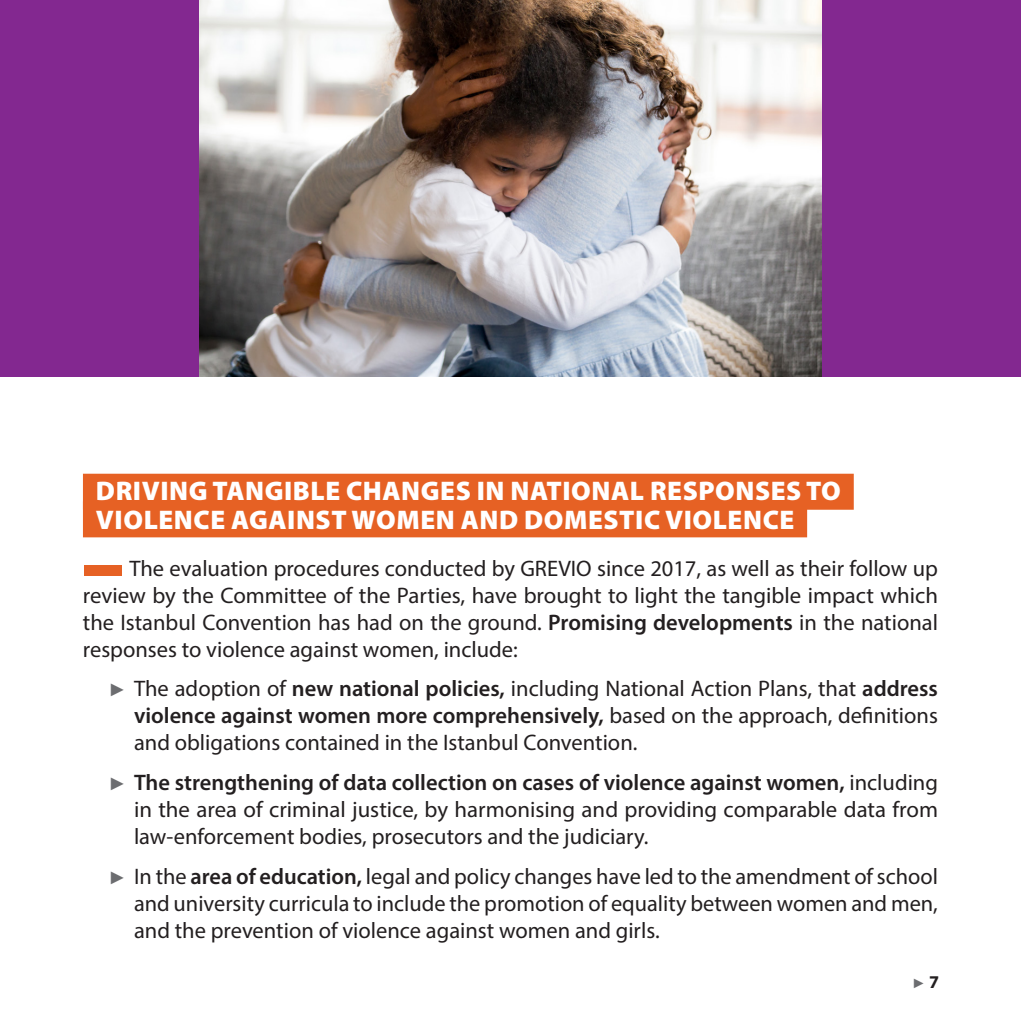
<style>
.page{position:relative;width:1021px;height:1021px;background:#fff}
.page>*{position:absolute;margin:0;border:0;box-sizing:border-box;transform-origin:0 0}
.Titre_grisé{font:900 27px/29.2px "Myriad Pro";letter-spacing:.02em;color:#fff}
.t1{font:22.5px/27px "Myriad Pro";color:#231f20;text-align:justify}
.entête_chapitre{font:13.5px "Arial";color:#6c6d70}
.s1{color:#e66124}
.s2{font-weight:600}
.s3{font-family:"Arial";font-size:18px;color:#6c6d70}
.s4{font-family:"Myriad Pro";font-weight:700;font-size:18px;color:#231f20}
</style>
<div class="page">
<div style="left:0;top:0;width:1020px;height:376px;background:#832890"></div>
<div style="left:83px;top:473px;width:770px;height:36px;background:#e66124"></div>
<div style="left:83px;top:501px;width:724px;height:36px;background:#e66124"></div>
<img style="left:199px;top:0;width:622px;height:376px">
<p class="Titre_grisé" style="left:96px;top:475px;width:746px">DRIVING TANGIBLE CHANGES IN NATIONAL RESPONSES TO<br>VIOLENCE AGAINST WOMEN AND DOMESTIC VIOLENCE</p>
<p class="t1" style="left:83px;top:554px;width:856px"><span class="s1">■</span>The evaluation procedures conducted by GREVIO since 2017, as well as their follow up review by the Committee of the Parties, have brought to light the tangible impact which the Istanbul Convention has had on the ground. <span class="s2">Promising developments</span> in the national responses to violence against women, include:</p>
<p class="t1" style="left:134px;top:675px;width:805px;text-indent:-26px"><span class="s3">►</span> The adoption of <span class="s2">new national policies,</span> including National Action Plans, that <span class="s2">address violence against women more comprehensively,</span> based on the approach, definitions and obligations contained in the Istanbul Convention.</p>
<p class="t1" style="left:134px;top:768px;width:805px;text-indent:-26px"><span class="s3">►</span> <span class="s2">The strengthening of data collection on cases of violence against women,</span> including in the area of criminal justice, by harmonising and providing comparable data from law-enforcement bodies, prosecutors and the judiciary.</p>
<p class="t1" style="left:134px;top:862px;width:805px;text-indent:-26px"><span class="s3">►</span> In the <span class="s2">area of education,</span> legal and policy changes have led to the amendment of school and university curricula to include the promotion of equality between women and men, and the prevention of violence against women and girls.</p>
<p class="entête_chapitre" style="left:912px;top:974px;width:28px">► <span class="s4">7</span></p>
</div>
